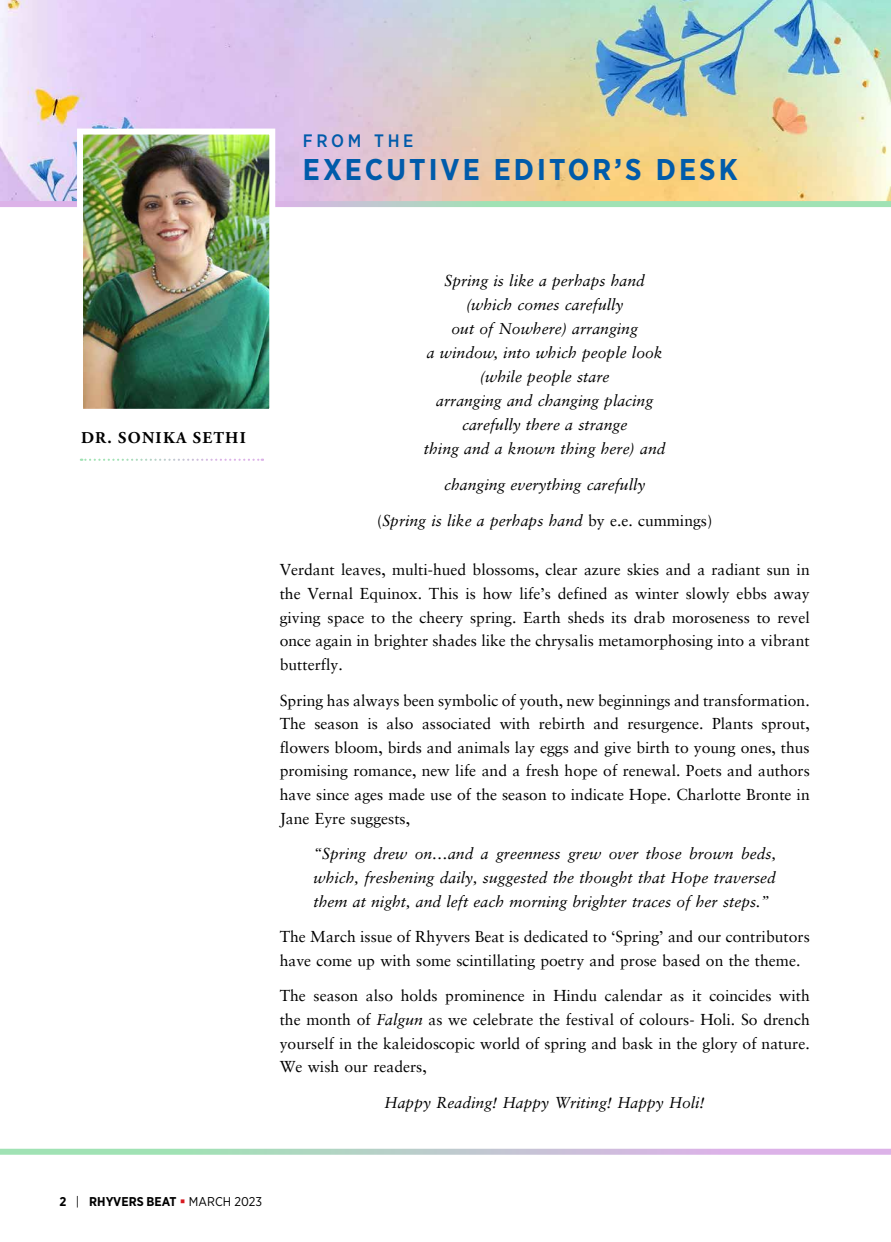
<style>
.page{position:relative;width:891px;height:1242px;background:#fff}
.page>*{position:absolute;margin:0;border:0;box-sizing:border-box;transform-origin:0 0}
.t1{font:700 30px "Gotham Narrow";letter-spacing:.1em;color:#005baa}
.t2{font:500 18px "Gotham Narrow";letter-spacing:.2em;color:#005baa}
.t3{font:700 16.5px "Adobe Garamond Pro";letter-spacing:.075em;color:#000}
.t4{font:15.75px/23.7px "Sabon";color:#000;text-align:justify}
.t5{font:italic 15.75px/24px "Sabon";color:#000;text-align:center}
.t6{font:700 12.75px "Gotham Narrow";color:#000}
.s1{font-style:normal}
.s2{font-style:italic}
.s3{font-weight:400}
.s4{color:#d71920}
</style>
<div class="page">
<img style="left:0;top:0;width:891px;height:201px">
<svg style="left:81px;top:459px;width:182px;height:2px"></svg>
<svg style="left:0;top:201px;width:891px;height:6px;fill:#a5e2b4"></svg>
<svg style="left:0;top:1149px;width:891px;height:6px"></svg>
<img style="left:84px;top:136px;width:184px;height:272px">
<div style="left:77px;top:129px;width:198px;height:286px;border:6px solid #fff"></div>
<p class="t2" style="left:303px;top:129px;width:112px">FROM THE</p>
<h1 class="t1" style="left:303px;top:150px;width:436px">EXECUTIVE EDITOR’S DESK</h1>
<p class="t3" style="left:81px;top:428px;width:166px">DR. SONIKA SETHI</p>
<p class="t5" style="left:424px;top:268px;width:243px">Spring is like a perhaps hand (which comes carefully<br>out of Nowhere) arranging<br>a window, into which people look (while people stare<br>arranging and changing placing carefully there a strange<br>thing and a known thing here) and</p>
<p class="t5" style="left:444px;top:472px;width:203px">changing everything carefully</p>
<p class="t5" style="left:377px;top:508px;width:337px"><span class="s1">(</span>Spring is like a perhaps hand <span class="s1">by e.e. cummings)</span></p>
<p class="t4" style="left:280px;top:558px;width:532px">Verdant leaves, multi-hued blossoms, clear azure skies and a radiant sun in the Vernal Equinox. This is how life’s defined as winter slowly ebbs away giving space to the cheery spring. Earth sheds its drab moroseness to revel once again in brighter shades like the chrysalis metamorphosing into a vibrant butterfly.</p>
<p class="t4" style="left:280px;top:688px;width:532px">Spring has always been symbolic of youth, new beginnings and transformation.<br>The season is also associated with rebirth and resurgence. Plants sprout, flowers bloom, birds and animals lay eggs and give birth to young ones, thus promising romance, new life and a fresh hope of renewal. Poets and authors have since ages made use of the season to indicate Hope. Charlotte Bronte in Jane Eyre suggests,</p>
<p class="t5" style="left:313px;top:842px;width:464px;text-align:justify">“Spring drew on…and a greenness grew over those brown beds, which, freshening daily, suggested the thought that Hope traversed them at night, and left each morning brighter traces of her steps.”</p>
<p class="t4" style="left:280px;top:924px;width:532px">The March issue of Rhyvers Beat is dedicated to ‘Spring’ and our contributors have come up with some scintillating poetry and prose based on the theme.</p>
<p class="t4" style="left:280px;top:984px;width:532px">The season also holds prominence in Hindu calendar as it coincides with the month of <span class="s2">Falgun</span> as we celebrate the festival of colours- Holi. So drench yourself in the kaleidoscopic world of spring and bask in the glory of nature.<br>We wish our readers,</p>
<p class="t5" style="left:385px;top:1090px;width:322px">Happy Reading! Happy Writing! Happy Holi!</p>
<p class="t6" style="left:59px;top:1193px;width:204px">2 <span class="s3">|</span> RHYVERS BEAT <span class="s4">▪</span> <span class="s3">MARCH 2023</span></p>
</div>
